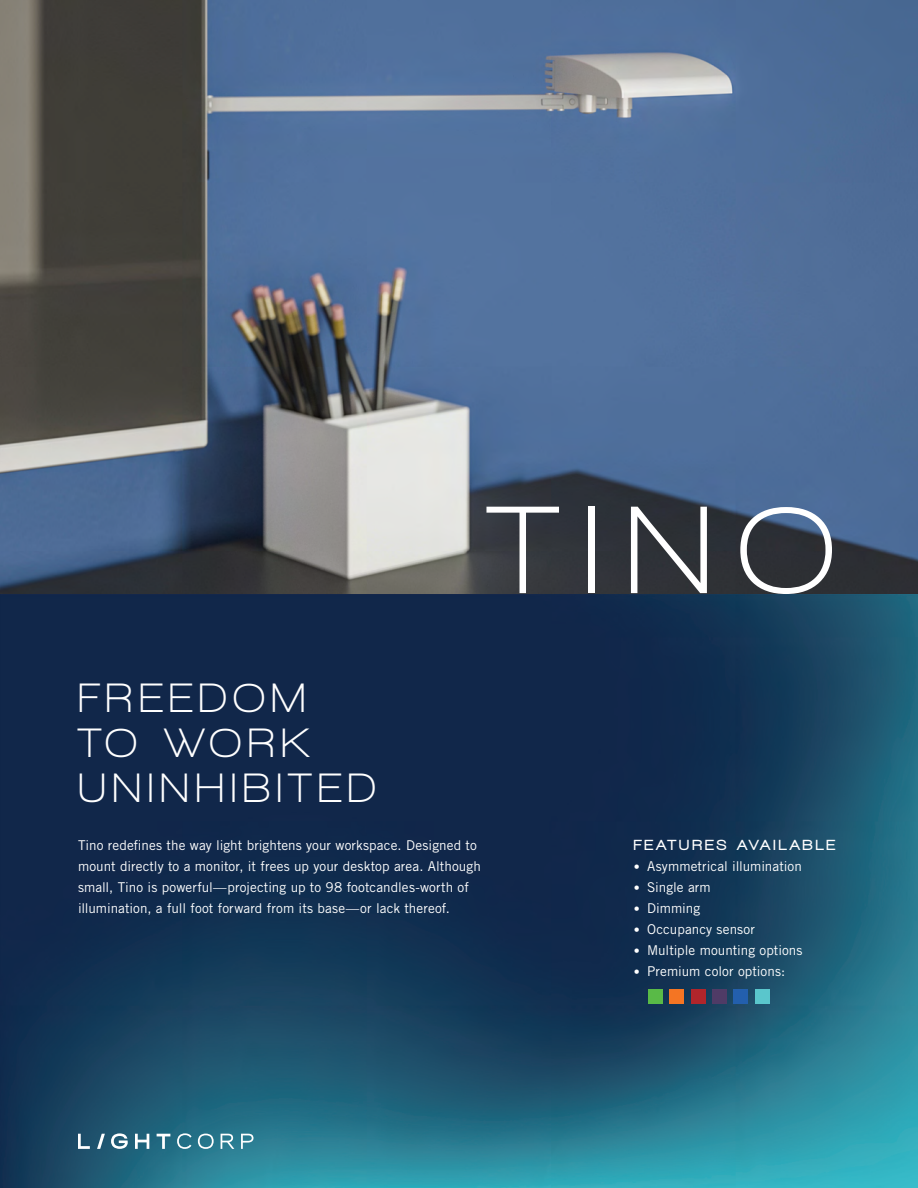
<style>
.page{position:relative;width:918px;height:1188px;background:#fff}
.page>*{position:absolute;margin:0;border:0;box-sizing:border-box;transform-origin:0 0}
.t1{font:700 127.5px "Walkway";color:#fff}
.t2{font:700 42px/45px "Walkway";letter-spacing:.155em;color:#fff}
.t3{font:900 15px "Walkway";letter-spacing:.215em;color:#fff}
.t4{font:13.5px/21px "Trade Gothic LT Std";letter-spacing:.005em;color:#fff}
.s1{font-size:12px}
</style>
<div class="page">
<img style="left:0;top:0;width:918px;height:594px">
<img style="left:0;top:594px;width:918px;height:594px">
<svg style="left:177px;top:1133px;width:15px;height:16px"></svg>
<svg style="left:198px;top:1134px;width:16px;height:15px"></svg>
<svg style="left:241px;top:1134px;width:12px;height:15px"></svg>
<svg style="left:97px;top:1134px;width:8px;height:15px"></svg>
<svg style="left:78px;top:1134px;width:12px;height:15px"></svg>
<svg style="left:157px;top:1134px;width:13px;height:15px"></svg>
<svg style="left:135px;top:1134px;width:14px;height:15px"></svg>
<svg style="left:111px;top:1133px;width:17px;height:16px"></svg>
<svg style="left:221px;top:1134px;width:13px;height:15px"></svg>
<div style="left:648px;top:989px;width:15px;height:15px;background:#59ba47"></div>
<div style="left:670px;top:989px;width:14px;height:15px;background:#f47523"></div>
<div style="left:691px;top:989px;width:15px;height:15px;background:#b0252b"></div>
<div style="left:712px;top:989px;width:15px;height:15px;background:#4f3b66"></div>
<div style="left:734px;top:989px;width:14px;height:15px;background:#235fad"></div>
<div style="left:755px;top:989px;width:15px;height:15px;background:#5ac6cc"></div>
<h1 class="t1" style="left:488px;top:482px;width:348px">TINO</h1>
<h2 class="t2" style="left:78px;top:675px;width:300px">FREEDOM<br>TO WORK<br>UNINHIBITED</h2>
<p class="t4" style="left:78px;top:834px;width:404px">Tino redefines the way light brightens your workspace. Designed to mount directly to a monitor, it frees up your desktop area. Although small, Tino is powerful—projecting up to 98 footcandles-worth of illumination, a full foot forward from its base—or lack thereof.</p>
<p class="t3" style="left:634px;top:837px;width:203px">FEATURES AVAILABLE</p>
<p class="t4" style="left:634px;top:856px;width:170px"><span class="s1">•</span> Asymmetrical illumination</p>
<p class="t4" style="left:634px;top:877px;width:79px"><span class="s1">•</span> Single arm</p>
<p class="t4" style="left:634px;top:898px;width:68px"><span class="s1">•</span> Dimming</p>
<p class="t4" style="left:634px;top:919px;width:123px"><span class="s1">•</span> Occupancy sensor</p>
<p class="t4" style="left:634px;top:940px;width:170px"><span class="s1">•</span> Multiple mounting options</p>
<p class="t4" style="left:634px;top:961px;width:153px"><span class="s1">•</span> Premium color options:</p>
</div>
